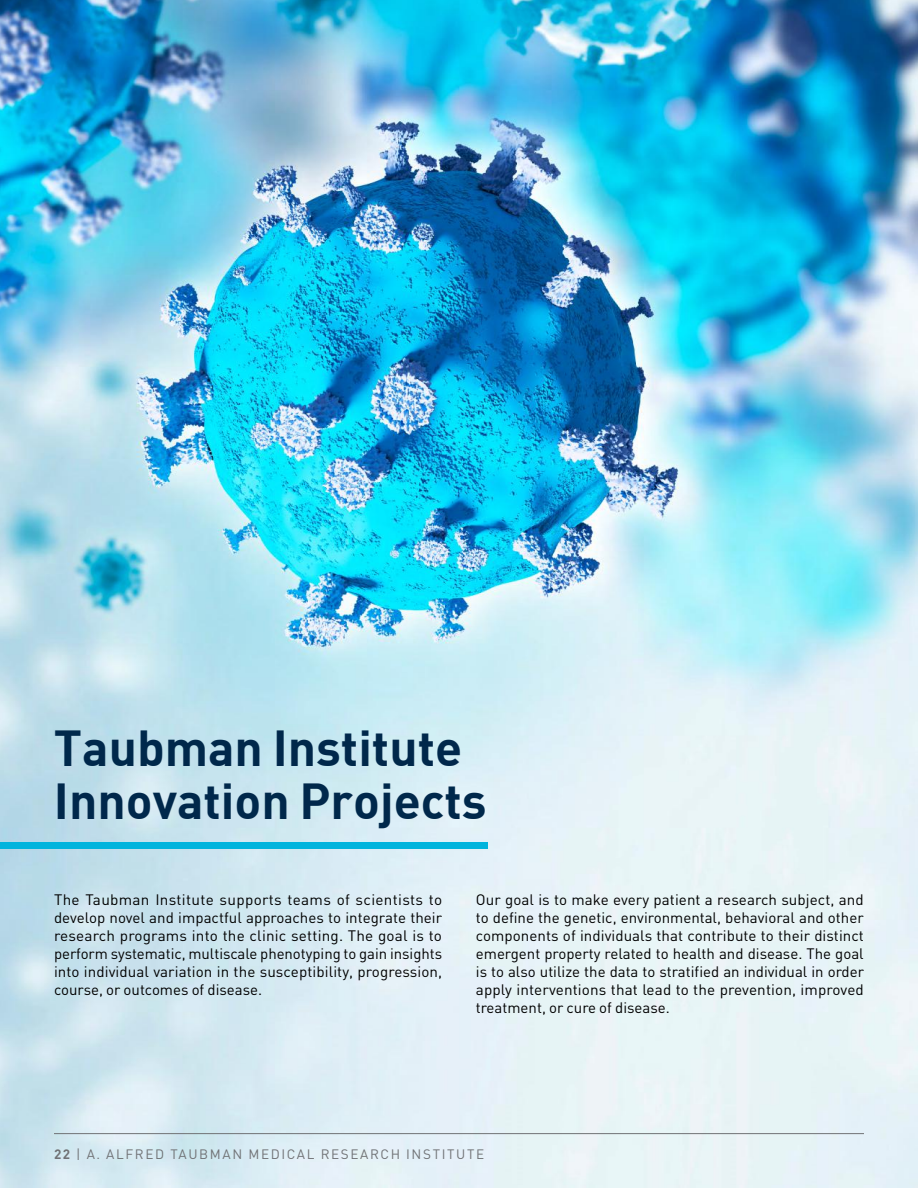
<style>
.page{position:relative;width:918px;height:1188px;background:#fff}
.page>*{position:absolute;margin:0;border:0;box-sizing:border-box;transform-origin:0 0}
.t1{font:49.5px/52.5px "DIN Bold";color:#00284b}
.t2{font:15px/18px "DIN";color:#000;text-align:justify}
.t3{font:13.5px "DIN";letter-spacing:.12em;color:#707275}
.s1{font-weight:700}
</style>
<div class="page">
<img style="left:0;top:0;width:918px;height:1188px">
<hr style="left:54px;top:1133px;width:810px;height:1px;background:#707275">
<div style="left:0;top:842px;width:488px;height:7px;background:#01b4dd"></div>
<h1 class="t1" style="left:54px;top:720px;width:434px">Taubman Institute<br>Innovation Projects</h1>
<p class="t2" style="left:54px;top:890px;width:390px">The Taubman Institute supports teams of scientists to develop novel and impactful approaches to integrate their research programs into the clinic setting. The goal is to perform systematic, multiscale phenotyping to gain insights into individual variation in the susceptibility, progression, course, or outcomes of disease.</p>
<p class="t2" style="left:476px;top:890px;width:390px">Our goal is to make every patient a research subject, and to define the genetic, environmental, behavioral and other components of individuals that contribute to their distinct emergent property related to health and disease. The goal is to also utilize the data to stratified an individual in order apply interventions that lead to the prevention, improved treatment, or cure of disease.</p>
<p class="t3" style="left:54px;top:1146px;width:432px"><span class="s1">22</span> | A. ALFRED TAUBMAN MEDICAL RESEARCH INSTITUTE</p>
</div>
